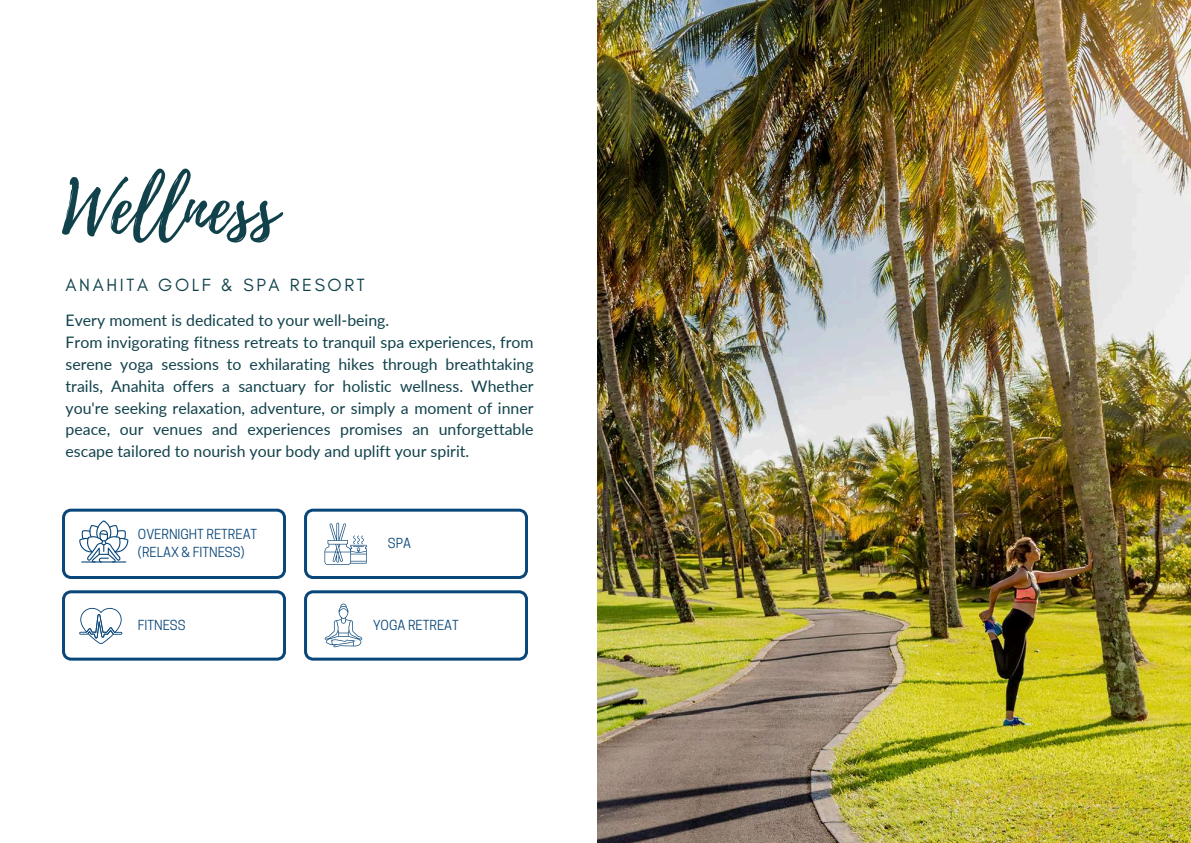
<style>
.page{position:relative;width:1191px;height:843px;background:#fff}
.page>*{position:absolute;margin:0;border:0;box-sizing:border-box;transform-origin:0 0}
.t1{font:72px "Playlist Script";color:#11424b}
.t2{font:18px "Glacial Indifference";letter-spacing:.145em;color:#11424b}
.t3{font:15.9px/21.8px "Lato";color:#11424b}
.t4{font:13px/18px "Cooper Hewitt";color:#094679}
</style>
<div class="page">
<img style="left:597px;top:0;width:593px;height:842px">
<svg style="left:62px;top:508px;width:223px;height:70px"></svg>
<svg style="left:62px;top:590px;width:223px;height:70px"></svg>
<svg style="left:304px;top:508px;width:223px;height:70px"></svg>
<svg style="left:304px;top:590px;width:223px;height:70px"></svg>
<h1 class="t1" style="left:62px;top:156px;width:217px">Wellness</h1>
<p class="t2" style="left:66px;top:274px;width:301px">ANAHITA GOLF &amp; SPA RESORT</p>
<p class="t3" style="left:66px;top:309px;width:469px">Every moment is dedicated to your well-being.<br>From invigorating fitness retreats to tranquil spa experiences, from serene yoga sessions to exhilarating hikes through breathtaking trails, Anahita offers a sanctuary for holistic wellness. Whether you're seeking relaxation, adventure, or simply a moment of inner peace, our venues and experiences promises an unforgettable escape tailored to nourish your body and uplift your spirit.</p>
<p class="t4" style="left:138px;top:526px;width:121px">OVERNIGHT RETREAT (RELAX &amp; FITNESS)</p>
<p class="t4" style="left:138px;top:617px;width:49px">FITNESS</p>
<p class="t4" style="left:388px;top:535px;width:25px">SPA</p>
<p class="t4" style="left:373px;top:617px;width:87px">YOGA RETREAT</p>
</div>
